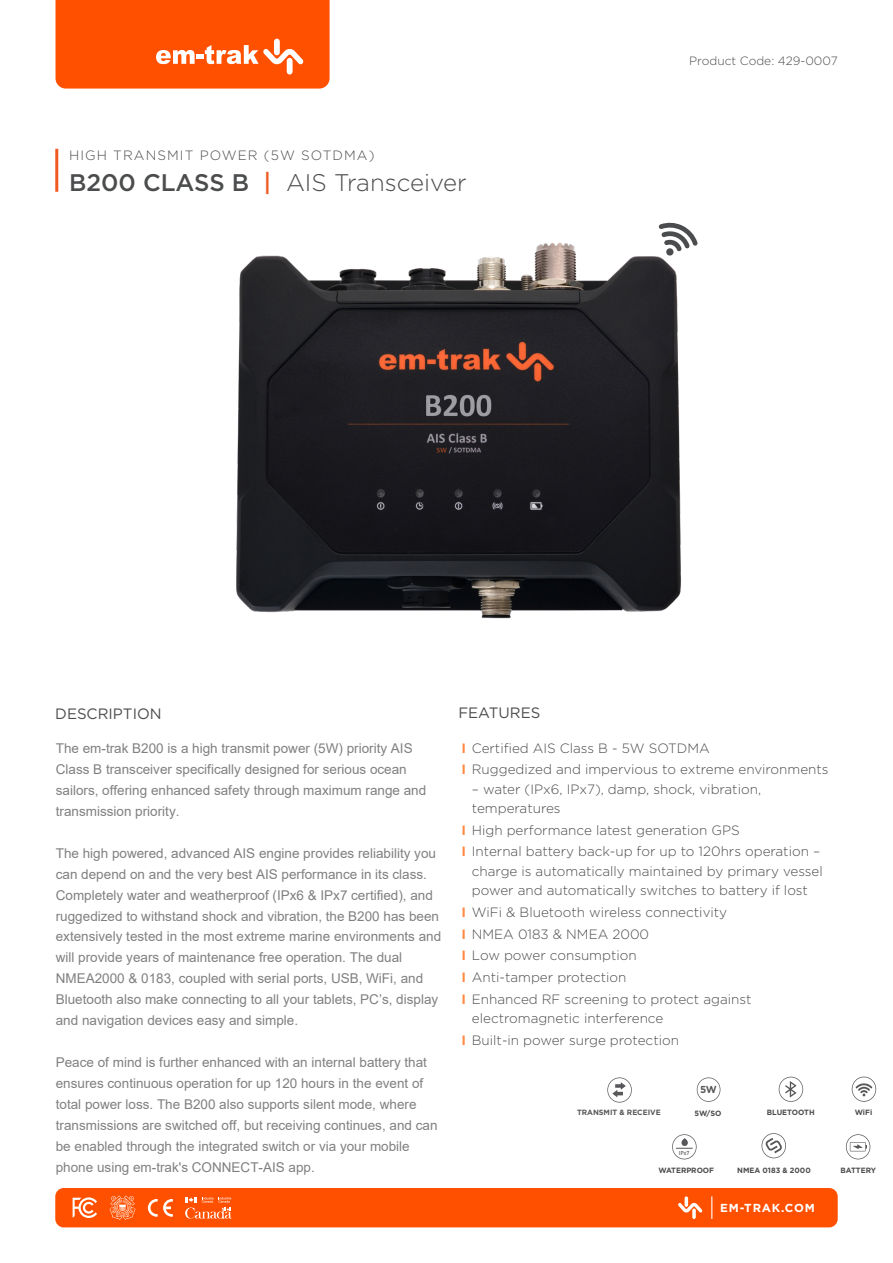
<style>
.page{position:relative;width:893px;height:1263px;background:#fff}
.page>*{position:absolute;margin:0;border:0;box-sizing:border-box;transform-origin:0 0}
.PRODUCT_TITILE{font:300 24px "Gotham";color:#4b4c4d}
.BODY_COPY_HEADER{font:15px "Gotham";color:#4b4c4d}
.t1{font:13.5px/21px "Arial";color:#808080}
.SUB_TITILE{font:300 13.5px/19.5px "Gotham";color:#4b4c4d}
.SUB_TITILE-2{font:300 13.5px "Gotham";letter-spacing:.08em;color:#4b4c4d}
.BODY_COPY{font:300 12px "Gotham";color:#4b4c4d}
.t2{font:700 11.55px "Gotham";letter-spacing:.07em;color:#fff}
.Paragraph_Style_1{font:700 10.05px "Gotham";color:#57585a}
.t3{font:700 7.65px "Gotham";color:#4b4c4d}
.t4{font:700 7.65px "Gotham";color:#57585a}
.t5{font:500 5.7px "DIN";color:#57585a}
.s1{font-weight:500}
.s2{font-weight:500;color:#f15921}
.s3{font-weight:700;color:#ff8a44}
</style>
<div class="page">
<svg style="left:56px;top:0;width:274px;height:89px;background:#ff5a0f"></svg>
<hr style="left:55px;top:149px;width:3px;height:43px;background:#f15921">
<img style="left:236px;top:242px;width:445px;height:377px">
<svg style="left:658px;top:222px;width:40px;height:34px"></svg>
<svg style="left:607px;top:1077px;width:25px;height:25px"></svg>
<svg style="left:761px;top:1133px;width:25px;height:25px"></svg>
<svg style="left:672px;top:1134px;width:25px;height:25px"></svg>
<svg style="left:852px;top:1076px;width:24px;height:26px"></svg>
<svg style="left:779px;top:1077px;width:24px;height:25px"></svg>
<svg style="left:846px;top:1134px;width:24px;height:25px"></svg>
<svg style="left:697px;top:1077px;width:23px;height:25px"></svg>
<div style="left:55px;top:1188px;width:783px;height:39px;background:#ff5000;border-radius:9px"></div>
<svg style="left:692px;top:1208px;width:4px;height:11px"></svg>
<svg style="left:678px;top:1196px;width:24px;height:17px"></svg>
<svg style="left:711px;top:1196px;width:1px;height:23px"></svg>
<svg style="left:148px;top:1199px;width:25px;height:18px"></svg>
<svg style="left:185px;top:1197px;width:47px;height:22px"></svg>
<svg style="left:73px;top:1197px;width:24px;height:21px"></svg>
<svg style="left:109px;top:1195px;width:27px;height:25px"></svg>
<p class="SUB_TITILE-2" style="left:69px;top:147px;width:307px">HIGH TRANSMIT POWER (5W SOTDMA)</p>
<p class="PRODUCT_TITILE" style="left:69px;top:168px;width:399px"><span class="s1">B200 CLASS B</span> <span class="s2">|</span> AIS Transceiver</p>
<p class="BODY_COPY" style="left:689px;top:53px;width:150px">Product Code: 429-0007</p>
<p class="BODY_COPY_HEADER" style="left:55px;top:705px;width:108px">DESCRIPTION</p>
<p class="BODY_COPY_HEADER" style="left:458px;top:703px;width:83px">FEATURES</p>
<p class="t1" style="left:56px;top:738px;width:372px">The em-trak B200 is a high transmit power (5W) priority AIS Class B transceiver specifically designed for serious ocean sailors, offering enhanced safety through maximum range and transmission priority.</p>
<p class="t1" style="left:56px;top:842px;width:387px">The high powered, advanced AIS engine provides reliability you can depend on and the very best AIS performance in its class.<br>Completely water and weatherproof (IPx6 &amp; IPx7 certified), and ruggedized to withstand shock and vibration, the B200 has been extensively tested in the most extreme marine environments and will provide years of maintenance free operation. The dual NMEA2000 &amp; 0183, coupled with serial ports, USB, WiFi, and Bluetooth also make connecting to all your tablets, PC’s, display and navigation devices easy and simple.</p>
<p class="t1" style="left:56px;top:1052px;width:383px">Peace of mind is further enhanced with an internal battery that ensures continuous operation for up 120 hours in the event of total power loss. The B200 also supports silent mode, where transmissions are switched off, but receiving continues, and can be enabled through the integrated switch or via your mobile phone using em-trak's CONNECT-AIS app.</p>
<p class="SUB_TITILE" style="left:461px;top:738px;width:250px"><span class="s3">I</span> Certified AIS Class B - 5W SOTDMA</p>
<p class="SUB_TITILE" style="left:461px;top:759px;width:369px"><span class="s3">I</span> Ruggedized and impervious to extreme environments</p>
<p class="SUB_TITILE" style="left:472px;top:779px;width:291px">– water (IPx6, IPx7), damp, shock, vibration, temperatures</p>
<p class="SUB_TITILE" style="left:461px;top:820px;width:280px"><span class="s3">I</span> High performance latest generation GPS</p>
<p class="SUB_TITILE" style="left:472px;top:842px;width:352px;text-indent:-11px"><span class="s3">I</span> Internal battery back-up for up to 120hrs operation – charge is automatically maintained by primary vessel power and automatically switches to battery if lost</p>
<p class="SUB_TITILE" style="left:461px;top:902px;width:267px"><span class="s3">I</span> WiFi &amp; Bluetooth wireless connectivity</p>
<p class="SUB_TITILE" style="left:461px;top:924px;width:189px"><span class="s3">I</span> NMEA 0183 &amp; NMEA 2000</p>
<p class="SUB_TITILE" style="left:461px;top:946px;width:177px"><span class="s3">I</span> Low power consumption</p>
<p class="SUB_TITILE" style="left:461px;top:967px;width:167px"><span class="s3">I</span> Anti-tamper protection</p>
<p class="SUB_TITILE" style="left:472px;top:989px;width:281px;text-indent:-11px"><span class="s3">I</span> Enhanced RF screening to protect against electromagnetic interference</p>
<p class="SUB_TITILE" style="left:461px;top:1030px;width:219px"><span class="s3">I</span> Built-in power surge protection</p>
<p class="Paragraph_Style_1" style="left:700px;top:1083px;width:18px">5W</p>
<p class="t4" style="left:577px;top:1107px;width:85px">TRANSMIT &amp; RECEIVE</p>
<p class="t3" style="left:694px;top:1108px;width:28px">5W/SO</p>
<p class="t5" style="left:679px;top:1149px;width:12px">IPx7</p>
<p class="t3" style="left:658px;top:1165px;width:57px">WATERPROOF</p>
<p class="t3" style="left:767px;top:1107px;width:49px">BLUETOOTH</p>
<p class="t3" style="left:855px;top:1108px;width:19px">WiFi</p>
<p class="t3" style="left:737px;top:1165px;width:75px">NMEA 0183 &amp; 2000</p>
<p class="t3" style="left:841px;top:1165px;width:37px">BATTERY</p>
<p class="t2" style="left:720px;top:1200px;width:96px">EM-TRAK.COM</p>
</div>
